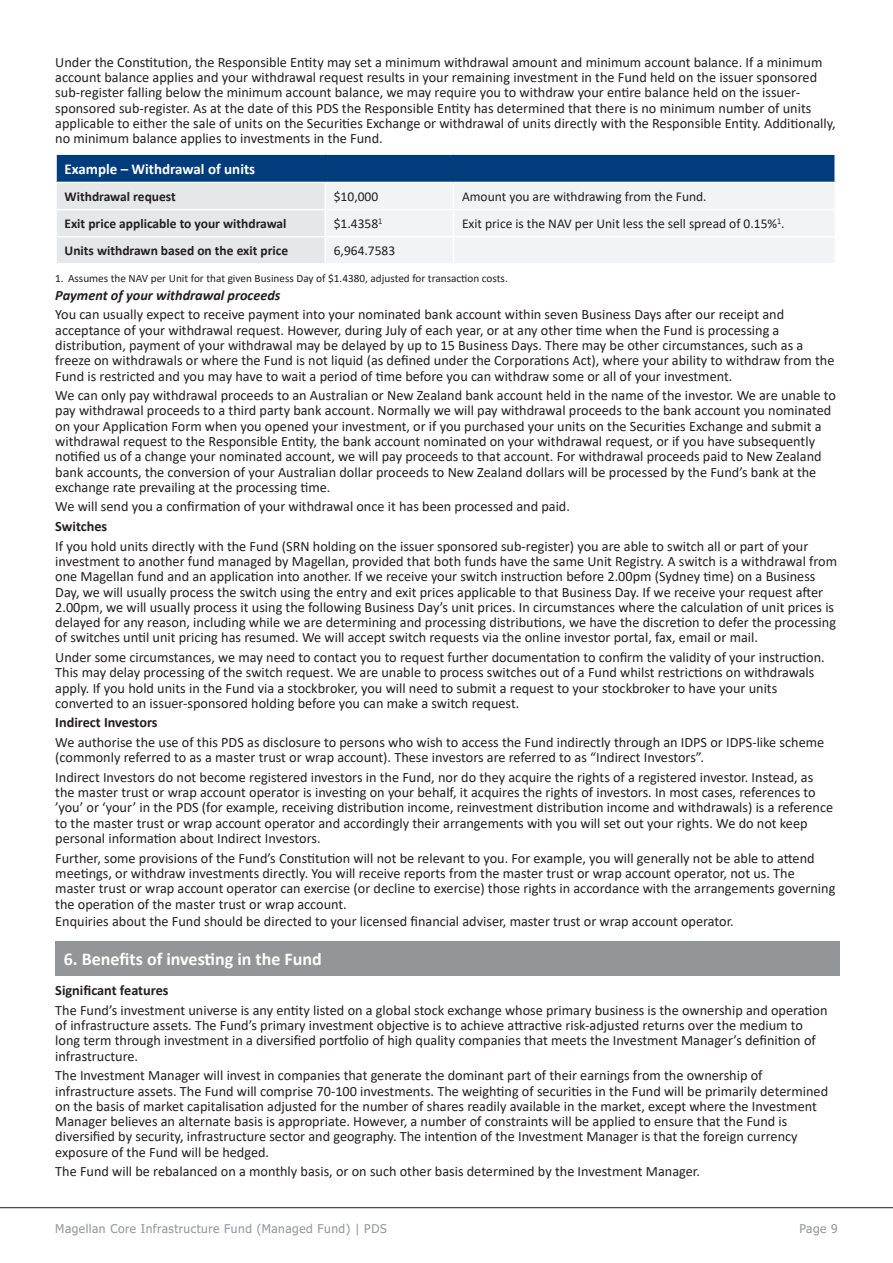
<style>
.page{position:relative;width:893px;height:1263px;background:#fff}
.page>*{position:absolute;margin:0;border:0;box-sizing:border-box;transform-origin:0 0}
.Heading_1{font:700 18px "Calibri";color:#fff}
.Table_heading{font:700 15px "Calibri";color:#fff}
.Body_Text{font:14.25px/15.3px "Calibri";color:#231f20}
.Body_text_bold{font:700 14.25px "Calibri";color:#231f20}
.Body_text_bold-2{font:italic 700 14.25px "Calibri";color:#231f20}
.Table_text{font:13.5px "Calibri";color:#231f20}
.Table_text_heading{font:700 13.5px "Calibri";color:#231f20}
.t1{font:12px "Tahoma";letter-spacing:.04em;color:#939598}
.Footnotes__1{font:11.25px "Calibri";color:#231f20}
</style>
<div class="page">
<hr style="left:0;top:1207px;width:893px;height:1px;background:#231f20">
<div style="left:56px;top:154px;width:779px;height:28px;background:#013d7d"></div>
<svg style="left:57px;top:183px;width:777px;height:80px"></svg>
<hr style="left:55px;top:153px;width:270px;height:2px;background:#fff">
<hr style="left:55px;top:155px;width:2px;height:27px;background:#fff">
<hr style="left:325px;top:153px;width:128px;height:2px;background:#fff">
<hr style="left:453px;top:153px;width:383px;height:2px;background:#fff">
<hr style="left:834px;top:155px;width:2px;height:27px;background:#fff">
<div style="left:55px;top:942px;width:785px;height:34px;background:#939598"></div>
<p class="Body_Text" style="left:55px;top:54px;width:782px">Under the Constitution, the Responsible Entity may set a minimum withdrawal amount and minimum account balance. If a minimum account balance applies and your withdrawal request results in your remaining investment in the Fund held on the issuer sponsored sub-register falling below the minimum account balance, we may require you to withdraw your entire balance held on the issuer&shy;sponsored sub-register. As at the date of this PDS the Responsible Entity has determined that there is no minimum number of units applicable to either the sale of units on the Securities Exchange or withdrawal of units directly with the Responsible Entity. Additionally, no minimum balance applies to investments in the Fund.</p>
<p class="Table_heading" style="left:65px;top:158px;width:192px">Example – Withdrawal of units</p>
<p class="Table_text_heading" style="left:65px;top:187px;width:113px">Withdrawal request</p>
<p class="Table_text" style="left:334px;top:187px;width:46px">$10,000</p>
<p class="Table_text" style="left:462px;top:187px;width:246px">Amount you are withdrawing from the Fund.</p>
<p class="Table_text_heading" style="left:65px;top:214px;width:224px">Exit price applicable to your withdrawal</p>
<p class="Table_text" style="left:334px;top:214px;width:50px">$1.4358<sup>1</sup></p>
<p class="Table_text" style="left:462px;top:214px;width:324px">Exit price is the NAV per Unit less the sell spread of 0.15%<sup>1</sup>.</p>
<p class="Table_text_heading" style="left:65px;top:241px;width:225px">Units withdrawn based on the exit price</p>
<p class="Table_text" style="left:334px;top:241px;width:63px">6,964.7583</p>
<p class="Footnotes__1" style="left:55px;top:271px;width:454px">1. Assumes the NAV per Unit for that given Business Day of $1.4380, adjusted for transaction costs.</p>
<p class="Body_text_bold-2" style="left:55px;top:285px;width:227px">Payment of your withdrawal proceeds</p>
<p class="Body_Text" style="left:55px;top:307px;width:781px">You can usually expect to receive payment into your nominated bank account within seven Business Days after our receipt and acceptance of your withdrawal request. However, during July of each year, or at any other time when the Fund is processing a distribution, payment of your withdrawal may be delayed by up to 15 Business Days. There may be other circumstances, such as a freeze on withdrawals or where the Fund is not liquid (as defined under the Corporations Act), where your ability to withdraw from the Fund is restricted and you may have to wait a period of time before you can withdraw some or all of your investment.</p>
<p class="Body_Text" style="left:55px;top:387px;width:782px">We can only pay withdrawal proceeds to an Australian or New Zealand bank account held in the name of the investor. We are unable to pay withdrawal proceeds to a third party bank account. Normally we will pay withdrawal proceeds to the bank account you nominated on your Application Form when you opened your investment, or if you purchased your units on the Securities Exchange and submit a withdrawal request to the Responsible Entity, the bank account nominated on your withdrawal request, or if you have subsequently notified us of a change your nominated account, we will pay proceeds to that account. For withdrawal proceeds paid to New Zealand bank accounts, the conversion of your Australian dollar proceeds to New Zealand dollars will be processed by the Fund’s bank at the exchange rate prevailing at the processing time.</p>
<p class="Body_Text" style="left:55px;top:499px;width:516px">We will send you a confirmation of your withdrawal once it has been processed and paid.</p>
<p class="Body_text_bold" style="left:55px;top:516px;width:53px">Switches</p>
<p class="Body_Text" style="left:55px;top:538px;width:783px">If you hold units directly with the Fund (SRN holding on the issuer sponsored sub-register) you are able to switch all or part of your investment to another fund managed by Magellan, provided that both funds have the same Unit Registry. A switch is a withdrawal from one Magellan fund and an application into another. If we receive your switch instruction before 2.00pm (Sydney time) on a Business Day, we will usually process the switch using the entry and exit prices applicable to that Business Day. If we receive your request after 2.00pm, we will usually process it using the following Business Day’s unit prices. In circumstances where the calculation of unit prices is delayed for any reason, including while we are determining and processing distributions, we have the discretion to defer the processing of switches until unit pricing has resumed. We will accept switch requests via the online investor portal, fax, email or mail.</p>
<p class="Body_Text" style="left:55px;top:649px;width:771px">Under some circumstances, we may need to contact you to request further documentation to confirm the validity of your instruction.<br>This may delay processing of the switch request. We are unable to process switches out of a Fund whilst restrictions on withdrawals apply. If you hold units in the Fund via a stockbroker, you will need to submit a request to your stockbroker to have your units converted to an issuer-sponsored holding before you can make a switch request.</p>
<p class="Body_text_bold" style="left:55px;top:713px;width:104px">Indirect Investors</p>
<p class="Body_Text" style="left:55px;top:734px;width:770px">We authorise the use of this PDS as disclosure to persons who wish to access the Fund indirectly through an IDPS or IDPS-like scheme (commonly referred to as a master trust or wrap account). These investors are referred to as “Indirect Investors”.</p>
<p class="Body_Text" style="left:55px;top:769px;width:779px">Indirect Investors do not become registered investors in the Fund, nor do they acquire the rights of a registered investor. Instead, as the master trust or wrap account operator is investing on your behalf, it acquires the rights of investors. In most cases, references to ’you’ or ‘your’ in the PDS (for example, receiving distribution income, reinvestment distribution income and withdrawals) is a reference to the master trust or wrap account operator and accordingly their arrangements with you will set out your rights. We do not keep personal information about Indirect Investors.</p>
<p class="Body_Text" style="left:55px;top:850px;width:782px">Further, some provisions of the Fund’s Constitution will not be relevant to you. For example, you will generally not be able to attend meetings, or withdraw investments directly. You will receive reports from the master trust or wrap account operator, not us. The master trust or wrap account operator can exercise (or decline to exercise) those rights in accordance with the arrangements governing the operation of the master trust or wrap account.</p>
<p class="Body_Text" style="left:55px;top:913px;width:680px">Enquiries about the Fund should be directed to your licensed financial adviser, master trust or wrap account operator.</p>
<p class="Heading_1" style="left:64px;top:947px;width:260px">6. Benefits of investing in the Fund</p>
<p class="Body_text_bold" style="left:55px;top:980px;width:115px">Significant features</p>
<p class="Body_Text" style="left:55px;top:1002px;width:774px">The Fund’s investment universe is any entity listed on a global stock exchange whose primary business is the ownership and operation of infrastructure assets. The Fund’s primary investment objective is to achieve attractive risk-adjusted returns over the medium to long term through investment in a diversified portfolio of high quality companies that meets the Investment Manager’s definition of infrastructure.</p>
<p class="Body_Text" style="left:55px;top:1067px;width:774px">The Investment Manager will invest in companies that generate the dominant part of their earnings from the ownership of infrastructure assets. The Fund will comprise 70-100 investments. The weighting of securities in the Fund will be primarily determined on the basis of market capitalisation adjusted for the number of shares readily available in the market, except where the Investment Manager believes an alternate basis is appropriate. However, a number of constraints will be applied to ensure that the Fund is diversified by security, infrastructure sector and geography. The intention of the Investment Manager is that the foreign currency exposure of the Fund will be hedged.</p>
<p class="Body_Text" style="left:55px;top:1163px;width:646px">The Fund will be rebalanced on a monthly basis, or on such other basis determined by the Investment Manager.</p>
<p class="t1" style="left:55px;top:1221px;width:333px">Magellan Core Infrastructure Fund (Managed Fund) | PDS</p>
<p class="t1" style="left:799px;top:1221px;width:40px">Page 9</p>
</div>
